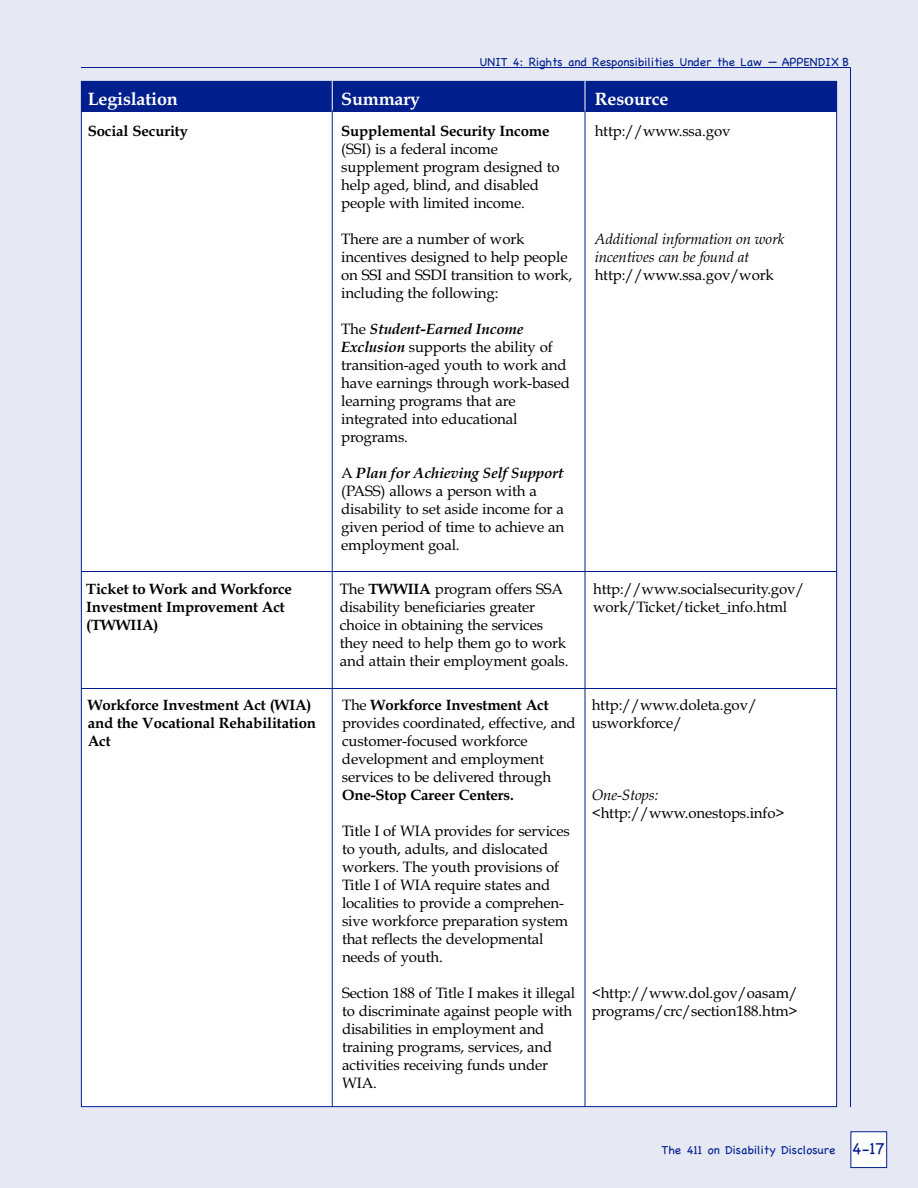
<style>
.page{position:relative;width:918px;height:1188px;background:#e6e9f4}
.page>*{position:absolute;margin:0;border:0;box-sizing:border-box;transform-origin:0 0}
.t1{font:700 18px "Book Antiqua";letter-spacing:-.01em;color:#fff}
.t2{font:15px/18px "Book Antiqua";letter-spacing:-.01em;color:#000}
.t3{font:700 15px/18px "Book Antiqua";letter-spacing:-.01em;color:#000}
.t4{font:italic 15px/18px "Book Antiqua";letter-spacing:-.01em;color:#000}
.t5{font:12px "Chalkboard";color:#001f8d}
.s1{font-weight:700;font-style:italic}
.s2{font-weight:700}
.s3{font-size:16.5px}
</style>
<div class="page">
<div style="left:81px;top:81px;width:756px;height:1026px;background:#fff"></div>
<div style="left:851px;top:1132px;width:36px;height:36px;background:#fff"></div>
<div style="left:850px;top:1131px;width:37px;height:37px;border:1px solid #001f8d"></div>
<hr style="left:850px;top:68px;width:1px;height:1039px;background:#001f8d">
<hr style="left:81px;top:67px;width:769px;height:1px;background:#001f8d">
<hr style="left:81px;top:571px;width:756px;height:1px;background:#001f8d">
<hr style="left:81px;top:688px;width:756px;height:1px;background:#001f8d">
<div style="left:81px;top:81px;width:756px;height:31px;background:#001f8d"></div>
<hr style="left:332px;top:81px;width:1px;height:32px;background:#fff">
<hr style="left:585px;top:81px;width:1px;height:32px;background:#fff">
<hr style="left:332px;top:110px;width:1px;height:997px;background:#001f8d">
<hr style="left:585px;top:110px;width:1px;height:997px;background:#001f8d">
<p class="t5" style="left:480px;top:55px;width:371px">UNIT 4: Rights and Responsibilities Under the Law — APPENDIX B</p>
<p class="t1" style="left:88px;top:88px;width:92px">Legislation</p>
<p class="t1" style="left:341px;top:88px;width:80px">Summary</p>
<p class="t1" style="left:595px;top:88px;width:75px">Resource</p>
<p class="t3" style="left:88px;top:122px;width:102px">Social Security</p>
<p class="t3" style="left:341px;top:122px;width:210px">Supplemental Security Income</p>
<p class="t2" style="left:341px;top:140px;width:220px">(SSI) is a federal income supplement program designed to help aged, blind, and disabled people with limited income.</p>
<p class="t2" style="left:341px;top:230px;width:232px">There are a number of work incentives designed to help people on SSI and SSDI transition to work, including the following:</p>
<p class="t2" style="left:341px;top:320px;width:230px">The <span class="s1">Student-Earned Income<br>Exclusion</span> supports the ability of transition-aged youth to work and have earnings through work-based learning programs that are integrated into educational programs.</p>
<p class="t2" style="left:341px;top:464px;width:225px">A <span class="s1">Plan for Achieving Self Support </span>(PASS) allows a person with a disability to set aside income for a given period of time to achieve an employment goal.</p>
<p class="t2" style="left:595px;top:122px;width:137px">http://www.ssa.gov</p>
<p class="t4" style="left:595px;top:230px;width:191px">Additional information on work incentives can be found at</p>
<p class="t2" style="left:595px;top:266px;width:181px">http://www.ssa.gov/work</p>
<p class="t3" style="left:86px;top:580px;width:207px">Ticket to Work and Workforce<br>Investment Improvement Act (TWWIIA)</p>
<p class="t2" style="left:340px;top:580px;width:230px">The <span class="s2">TWWIIA</span> program offers SSA disability beneficiaries greater choice in obtaining the services they need to help them go to work and attain their employment goals.</p>
<p class="t2" style="left:593px;top:580px;width:213px">http://www.socialsecurity.gov/ work/Ticket/ticket_info.html</p>
<p class="t3" style="left:88px;top:696px;width:230px">Workforce Investment Act (WIA) and the Vocational Rehabilitation<br>Act</p>
<p class="t2" style="left:342px;top:696px;width:235px">The <span class="s2">Workforce Investment Act </span>provides coordinated, effective, and customer-focused workforce development and employment services to be delivered through</p>
<p class="t3" style="left:342px;top:786px;width:173px">One-Stop Career Centers.</p>
<p class="t2" style="left:342px;top:822px;width:229px">Title I of WIA provides for services to youth, adults, and dislocated workers. The youth provisions of<br>Title I of WIA require states and localities to provide a comprehen&shy;sive workforce preparation system that reflects the developmental needs of youth.</p>
<p class="t2" style="left:342px;top:984px;width:235px">Section 188 of Title I makes it illegal to discriminate against people with disabilities in employment and training programs, services, and activities receiving funds under<br>WIA.</p>
<p class="t2" style="left:592px;top:696px;width:167px">http://www.doleta.gov/ usworkforce/</p>
<p class="t4" style="left:592px;top:786px;width:68px">One-Stops:</p>
<p class="t2" style="left:592px;top:804px;width:194px">&lt;http://www.onestops.info&gt;</p>
<p class="t2" style="left:592px;top:984px;width:208px">&lt;http://www.dol.gov/oasam/ programs/crc/section188.htm&gt;</p>
<p class="t5" style="left:662px;top:1144px;width:225px">The 411 on Disability Disclosure <span class="s3">4-17</span></p>
</div>
